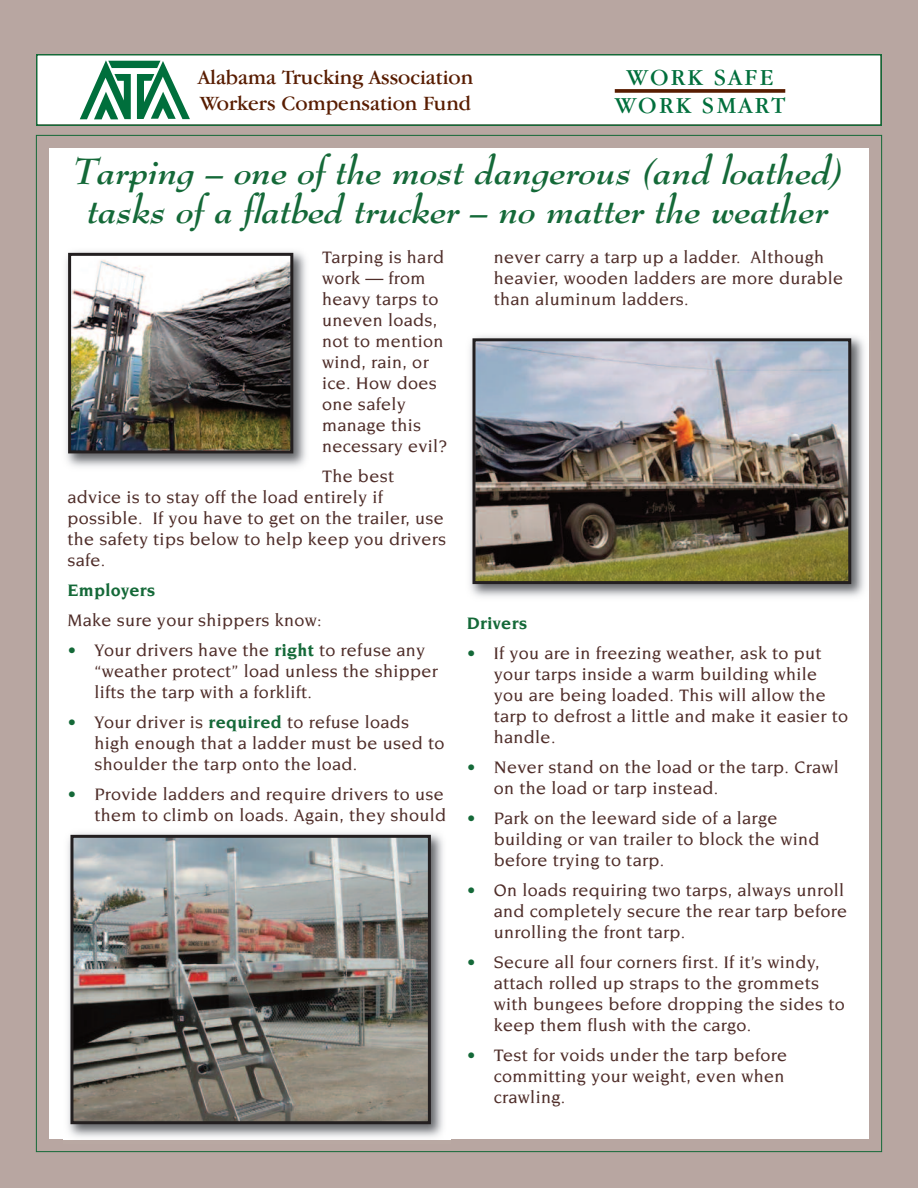
<style>
.page{position:relative;width:918px;height:1188px;background:#b8a6a1}
.page>*{position:absolute;margin:0;border:0;box-sizing:border-box;transform-origin:0 0}
.t1{font:36px/39px "Bernhard Modern Bold Italic BT";color:#146938;text-align:center}
.t2{font:23.7px/28.5px "Garamond IT Cby BT";letter-spacing:.1em;color:#006f3c;text-align:center}
.t3{font:21px/25.2px "Garamond IT Cby BT";color:#581c00}
.t4{font:500 18px/21px "Novarese";letter-spacing:.02em;color:#4f2d29}
.t5{font:700 18px "Novarese";letter-spacing:.02em;color:#146938}
.s1{color:#146938}
.s2{font-weight:700;color:#146938}
</style>
<div class="page">
<div style="left:50px;top:149px;width:819px;height:990px;background:#fff"></div>
<div style="left:38px;top:56px;width:842px;height:68px;background:#fff"></div>
<div style="left:36px;top:54px;width:846px;height:72px;border:2px solid #146938"></div>
<svg style="left:80px;top:60px;width:110px;height:59px"></svg>
<svg style="left:615px;top:89px;width:170px;height:4px"></svg>
<img style="left:66px;top:251px;width:240px;height:216px">
<img style="left:72px;top:257px;width:217px;height:192px">
<div style="left:68px;top:253px;width:225px;height:200px;border:3px solid #231f20"></div>
<img style="left:64px;top:833px;width:387px;height:307px">
<img style="left:74px;top:839px;width:353px;height:281px">
<div style="left:70px;top:835px;width:361px;height:289px;border:3px solid #231f20"></div>
<img style="left:470px;top:336px;width:395px;height:261px">
<img style="left:476px;top:342px;width:371px;height:238px">
<div style="left:472px;top:338px;width:379px;height:246px;border:3px solid #231f20"></div>
<p class="t3" style="left:198px;top:67px;width:277px">Alabama Trucking Association<br>Workers Compensation Fund</p>
<h2 class="t2" style="left:615px;top:65px;width:172px">WORK SAFE<br>WORK SMART</h2>
<h1 class="t1" style="left:74px;top:152px;width:771px">Tarping – one of the most dangerous (and loathed) tasks of a flatbed trucker – no matter the weather</h1>
<p class="t4" style="left:322px;top:247px;width:127px">Tarping is hard work — from heavy tarps to uneven loads, not to mention wind, rain, or ice. How does one safely manage this necessary evil?</p>
<p class="t4" style="left:67px;top:466px;width:380px;text-indent:255px">The best advice is to stay off the load entirely if possible. If you have to get on the trailer, use the safety tips below to help keep you drivers safe.</p>
<p class="t5" style="left:67px;top:583px;width:89px">Employers</p>
<p class="t4" style="left:67px;top:610px;width:256px">Make sure your shippers know:</p>
<p class="t4" style="left:94px;top:640px;width:345px;text-indent:-27px"><span class="s1">•</span> Your drivers have the <span class="s2">right</span> to refuse any “weather protect” load unless the shipper lifts the tarp with a forklift.</p>
<p class="t4" style="left:94px;top:712px;width:352px;text-indent:-27px"><span class="s1">•</span> Your driver is <span class="s2">required</span> to refuse loads high enough that a ladder must be used to shoulder the tarp onto the load.</p>
<p class="t4" style="left:67px;top:784px;width:380px;text-align:right"><span class="s1">•</span> Provide ladders and require drivers to use them to climb on loads. Again, they should</p>
<p class="t4" style="left:494px;top:247px;width:351px">never carry a tarp up a ladder. Although heavier, wooden ladders are more durable than aluminum ladders.</p>
<p class="t5" style="left:467px;top:616px;width:62px">Drivers</p>
<p class="t4" style="left:494px;top:643px;width:356px;text-indent:-27px"><span class="s1">•</span> If you are in freezing weather, ask to put your tarps inside a warm building while you are being loaded. This will allow the tarp to defrost a little and make it easier to handle.</p>
<p class="t4" style="left:494px;top:757px;width:346px;text-indent:-27px"><span class="s1">•</span> Never stand on the load or the tarp. Crawl on the load or tarp instead.</p>
<p class="t4" style="left:494px;top:808px;width:327px;text-indent:-27px"><span class="s1">•</span> Park on the leeward side of a large building or van trailer to block the wind before trying to tarp.</p>
<p class="t4" style="left:494px;top:880px;width:355px;text-indent:-27px"><span class="s1">•</span> On loads requiring two tarps, always unroll and completely secure the rear tarp before unrolling the front tarp.</p>
<p class="t4" style="left:494px;top:952px;width:352px;text-indent:-27px"><span class="s1">•</span> Secure all four corners first. If it’s windy, attach rolled up straps to the grommets with bungees before dropping the sides to keep them flush with the cargo.</p>
<p class="t4" style="left:494px;top:1045px;width:295px;text-indent:-27px"><span class="s1">•</span> Test for voids under the tarp before committing your weight, even when crawling.</p>
</div>
